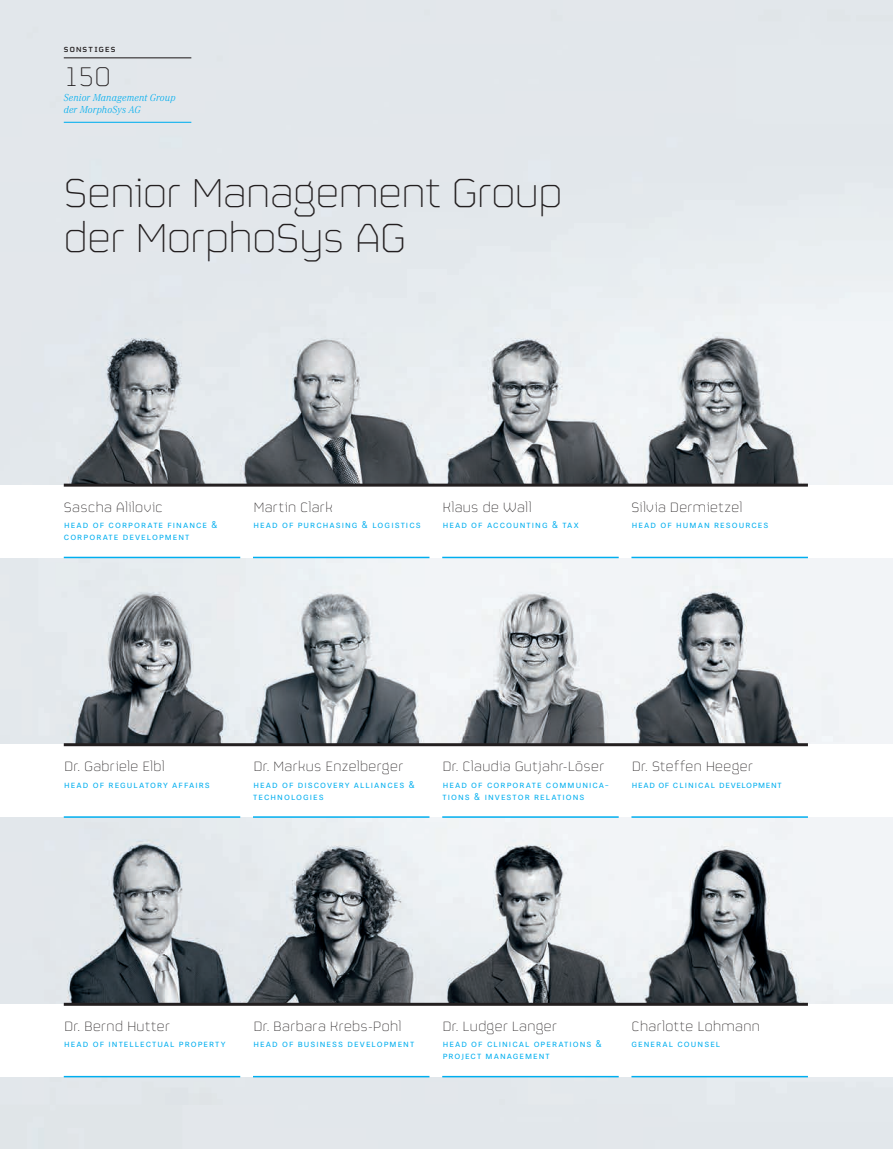
<style>
.page{position:relative;width:893px;height:1149px;background:#fff}
.page>*{position:absolute;margin:0;border:0;box-sizing:border-box;transform-origin:0 0}
.Kapitelheadline{font:300 45px/45px "FS Sinclair";letter-spacing:-.01em;color:#231f20}
.t1{font:300 30px "FS Sinclair";color:#231f20}
.t2{font:300 15px "FS Sinclair";letter-spacing:.025em;color:#231f20}
.t3{font:10.5px/12px "Corporate SSC";letter-spacing:.1em;color:#00aeef}
.Navigation-Unterkapi{font:italic 300 10.5px/12px "Corporate A";letter-spacing:.015em;color:#00aeef}
.t4{font:10.5px "Corporate SSC";letter-spacing:.06em;color:#00aeef}
.t5{font:500 8.25px "FS Sinclair";letter-spacing:.145em;color:#231f20}
</style>
<div class="page">
<img style="left:0;top:0;width:893px;height:1148px">
<hr style="left:64px;top:57px;width:127px;height:1px;background:#231f20">
<hr style="left:64px;top:122px;width:127px;height:1px;background:#00aeef">
<div style="left:0;top:1003px;width:893px;height:73px;background:#fff"></div>
<div style="left:0;top:744px;width:893px;height:72px;background:#fff"></div>
<div style="left:0;top:485px;width:893px;height:72px;background:#fff"></div>
<hr style="left:64px;top:483px;width:744px;height:3px;background:#231f20">
<hr style="left:64px;top:556px;width:176px;height:2px;background:#00aeef">
<hr style="left:253px;top:556px;width:176px;height:2px;background:#00aeef">
<hr style="left:442px;top:556px;width:177px;height:2px;background:#00aeef">
<hr style="left:631px;top:556px;width:177px;height:2px;background:#00aeef">
<hr style="left:64px;top:743px;width:744px;height:3px;background:#231f20">
<hr style="left:64px;top:816px;width:176px;height:1px;background:#00aeef">
<hr style="left:253px;top:816px;width:176px;height:1px;background:#00aeef">
<hr style="left:442px;top:816px;width:177px;height:1px;background:#00aeef">
<hr style="left:631px;top:816px;width:177px;height:1px;background:#00aeef">
<hr style="left:631px;top:1075px;width:177px;height:1px;background:#00aeef">
<hr style="left:64px;top:1002px;width:744px;height:3px;background:#231f20">
<hr style="left:64px;top:1075px;width:176px;height:1px;background:#00aeef">
<hr style="left:253px;top:1075px;width:176px;height:1px;background:#00aeef">
<hr style="left:442px;top:1075px;width:177px;height:1px;background:#00aeef">
<p class="t5" style="left:64px;top:43px;width:53px">SONSTIGES</p>
<h2 class="t1" style="left:64px;top:56px;width:48px">150</h2>
<p class="Navigation-Unterkapi" style="left:64px;top:92px;width:113px">Senior Management Group der MorphoSys AG</p>
<p class="Kapitelheadline" style="left:64px;top:167px;width:500px">Senior Management Group der MorphoSys AG</p>
<p class="t2" style="left:64px;top:496px;width:100px">Sascha Alilovic</p>
<p class="t3" style="left:64px;top:518px;width:155px">head of corporate finance &amp; corporate development</p>
<p class="t2" style="left:254px;top:496px;width:81px">Martin Clark</p>
<p class="t3" style="left:253px;top:518px;width:169px">head of purchasing &amp; logistics</p>
<p class="t2" style="left:443px;top:496px;width:90px">Klaus de Wall</p>
<p class="t3" style="left:443px;top:518px;width:138px">head of accounting &amp; tax</p>
<p class="t2" style="left:632px;top:496px;width:112px">Silvia Dermietzel</p>
<p class="t3" style="left:632px;top:518px;width:138px">head of human resources</p>
<p class="t2" style="left:64px;top:756px;width:102px">Dr. Gabriele Elbl</p>
<p class="t3" style="left:64px;top:778px;width:147px">head of regulatory affairs</p>
<p class="t2" style="left:254px;top:756px;width:151px">Dr. Markus Enzelberger</p>
<p class="t3" style="left:253px;top:778px;width:163px">head of discovery alliances &amp; technologies</p>
<p class="t2" style="left:443px;top:756px;width:163px">Dr. Claudia Gutjahr-Löser</p>
<p class="t3" style="left:442px;top:778px;width:167px">head of corporate communica&shy;tions &amp; investor relations</p>
<p class="t2" style="left:632px;top:756px;width:122px">Dr. Steffen Heeger</p>
<p class="t4" style="left:632px;top:778px;width:151px">head of clinical development</p>
<p class="t2" style="left:64px;top:1015px;width:107px">Dr. Bernd Hutter</p>
<p class="t3" style="left:64px;top:1037px;width:163px">head of intellectual property</p>
<p class="t2" style="left:254px;top:1015px;width:149px">Dr. Barbara Krebs-Pohl</p>
<p class="t3" style="left:253px;top:1037px;width:162px">head of business development</p>
<p class="t2" style="left:443px;top:1015px;width:116px">Dr. Ludger Langer</p>
<p class="t3" style="left:443px;top:1037px;width:161px">head of clinical operations &amp; project management</p>
<p class="t2" style="left:632px;top:1015px;width:130px">Charlotte Lohmann</p>
<p class="t3" style="left:631px;top:1037px;width:90px">general counsel</p>
</div>
